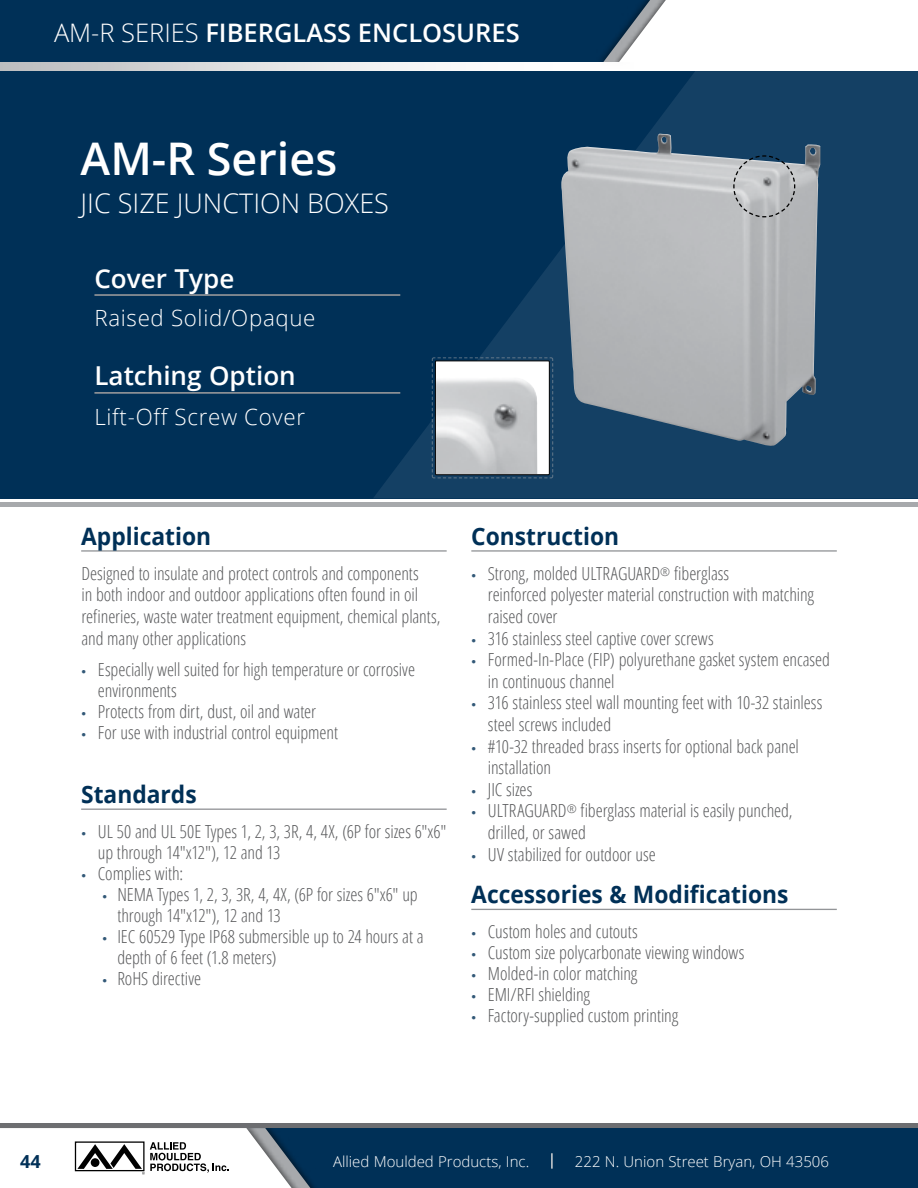
<style>
.page{position:relative;width:918px;height:1188px;background:#fff}
.page>*{position:absolute;margin:0;border:0;box-sizing:border-box;transform-origin:0 0}
.t1{font:600 45px "Open Sans";color:#fff}
.t2{font:300 27px "Open Sans";color:#fff}
.t3{font:600 26.1px "Open Sans";color:#fff}
.t4{font:600 25.5px "Open Sans";color:#fff}
.t5{font:700 24px "Open Sans";color:#003057;scale:.95 1}
.t6{font:300 22.35px "Open Sans";letter-spacing:.03em;color:#fff}
.t7{font:300 condensed 18px/21.6px "Open Sans";letter-spacing:-.005em;color:#58595b}
.t8{font:700 18px "Open Sans";color:#003057}
.t9{font:300 15px "Open Sans";color:#fff}
.s1{font-weight:300}
.s2{font-family:"Myriad Pro";font-weight:400;font-stretch:normal;font-size:16.5px;color:#335978}
</style>
<div class="page">
<div style="left:0;top:71px;width:918px;height:427px;background:#003057"></div>
<svg style="left:374px;top:71px;width:544px;height:427px;fill:#144064"></svg>
<div style="left:0;top:1126px;width:918px;height:62px;background:#003057"></div>
<div style="left:0;top:1123px;width:328px;height:65px;background:#003057"></div>
<svg style="left:551px;top:1153px;width:2px;height:16px"></svg>
<hr style="left:0;top:1124px;width:918px;height:4px;background:#6d6e71">
<svg style="left:0;top:1128px;width:314px;height:60px"></svg>
<div style="left:0;top:0;width:918px;height:62px;background:#003057"></div>
<svg style="left:603px;top:0;width:315px;height:62px"></svg>
<div style="left:0;top:502px;width:918px;height:5px;background:#a7a9ac"></div>
<hr style="left:94px;top:294px;width:306px;height:2px;background:#939598">
<svg style="left:431px;top:357px;width:123px;height:122px"></svg>
<div style="left:435px;top:361px;width:114px;height:114px;background:#fff"></div>
<img style="left:437px;top:379px;width:100px;height:94px">
<div style="left:435px;top:360px;width:115px;height:115px;border:1px solid #000"></div>
<svg style="left:0;top:62px;width:403px;height:9px"></svg>
<hr style="left:94px;top:392px;width:306px;height:2px;background:#939598">
<img style="left:561px;top:133px;width:259px;height:314px">
<svg style="left:733px;top:155px;width:63px;height:63px"></svg>
<hr style="left:471px;top:550px;width:366px;height:2px;background:#939598">
<hr style="left:81px;top:550px;width:366px;height:2px;background:#939598">
<hr style="left:81px;top:809px;width:366px;height:1px;background:#939598">
<hr style="left:471px;top:909px;width:366px;height:1px;background:#939598">
<h3 class="t4" style="left:54px;top:15px;width:467px"><span class="s1">AM-R SERIES</span> FIBERGLASS ENCLOSURES</h3>
<h1 class="t1" style="left:81px;top:128px;width:258px">AM-R Series</h1>
<h2 class="t2" style="left:81px;top:184px;width:310px">JIC SIZE JUNCTION BOXES</h2>
<h3 class="t3" style="left:94px;top:260px;width:142px">Cover Type</h3>
<p class="t6" style="left:94px;top:302px;width:223px">Raised Solid/Opaque</p>
<h3 class="t3" style="left:94px;top:358px;width:203px">Latching Option</h3>
<p class="t6" style="left:94px;top:402px;width:212px">Lift-Off Screw Cover</p>
<h3 class="t5" style="left:81px;top:519px;width:138px">Application</h3>
<h3 class="t5" style="left:471px;top:519px;width:157px">Construction</h3>
<p class="t7" style="left:81px;top:562px;width:361px">Designed to insulate and protect controls and components<br>in both indoor and outdoor applications often found in oil refineries, waste water treatment equipment, chemical plants, and many other applications</p>
<p class="t7" style="left:98px;top:659px;width:319px;line-height:21px;text-indent:-17px"><span class="s2">•</span> Especially well suited for high temperature or corrosive environments</p>
<p class="t7" style="left:81px;top:700px;width:236px"><span class="s2">•</span> Protects from dirt, dust, oil and water</p>
<p class="t7" style="left:81px;top:721px;width:258px"><span class="s2">•</span> For use with industrial control equipment</p>
<h3 class="t5" style="left:81px;top:778px;width:123px">Standards</h3>
<p class="t7" style="left:98px;top:820px;width:350px;line-height:21px;text-indent:-16px"><span class="s2">•</span> UL 50 and UL 50E Types 1, 2, 3, 3R, 4, 4X, (6P for sizes 6"x6" up through 14"x12"), 12 and 13</p>
<p class="t7" style="left:81px;top:862px;width:103px"><span class="s2">•</span> Complies with:</p>
<p class="t7" style="left:117px;top:883px;width:302px;line-height:21px;text-indent:-15px"><span class="s2">•</span> NEMA Types 1, 2, 3, 3R, 4, 4X, (6P for sizes 6"x6" up through 14"x12"), 12 and 13</p>
<p class="t7" style="left:117px;top:925px;width:308px;line-height:21px;text-indent:-15px"><span class="s2">•</span> IEC 60529 Type IP68 submersible up to 24 hours at a depth of 6 feet (1.8 meters)</p>
<p class="t7" style="left:102px;top:967px;width:100px"><span class="s2">•</span> RoHS directive</p>
<p class="t7" style="left:488px;top:562px;width:328px;text-indent:-17px"><span class="s2">•</span> Strong, molded ULTRAGUARD<sup>®</sup> fiberglass<br>reinforced polyester material construction with matching raised cover</p>
<p class="t7" style="left:471px;top:627px;width:244px"><span class="s2">•</span> 316 stainless steel captive cover screws</p>
<p class="t7" style="left:488px;top:648px;width:344px;text-indent:-16px"><span class="s2">•</span> Formed-In-Place (FIP) polyurethane gasket system encased in continuous channel</p>
<p class="t7" style="left:488px;top:691px;width:336px;text-indent:-16px"><span class="s2">•</span> 316 stainless steel wall mounting feet with 10-32 stainless steel screws included</p>
<p class="t7" style="left:488px;top:735px;width:313px;text-indent:-16px"><span class="s2">•</span> #10-32 threaded brass inserts for optional back panel installation</p>
<p class="t7" style="left:471px;top:778px;width:62px"><span class="s2">•</span> JIC sizes</p>
<p class="t7" style="left:488px;top:799px;width:306px;text-indent:-16px"><span class="s2">•</span> ULTRAGUARD<sup>®</sup> fiberglass material is easily punched, drilled, or sawed</p>
<p class="t7" style="left:471px;top:843px;width:186px"><span class="s2">•</span> UV stabilized for outdoor use</p>
<h3 class="t5" style="left:471px;top:878px;width:335px">Accessories &amp; Modifications</h3>
<p class="t7" style="left:471px;top:920px;width:168px"><span class="s2">•</span> Custom holes and cutouts</p>
<p class="t7" style="left:471px;top:941px;width:274px"><span class="s2">•</span> Custom size polycarbonate viewing windows</p>
<p class="t7" style="left:471px;top:962px;width:168px"><span class="s2">•</span> Molded-in color matching</p>
<p class="t7" style="left:471px;top:983px;width:120px"><span class="s2">•</span> EMI/RFI shielding</p>
<p class="t7" style="left:471px;top:1004px;width:208px"><span class="s2">•</span> Factory-supplied custom printing</p>
<p class="t8" style="left:20px;top:1149px;width:22px">44</p>
<p class="t9" style="left:333px;top:1151px;width:198px">Allied Moulded Products, Inc.</p>
<p class="t9" style="left:575px;top:1151px;width:256px">222 N. Union Street Bryan, OH 43506</p>
</div>
